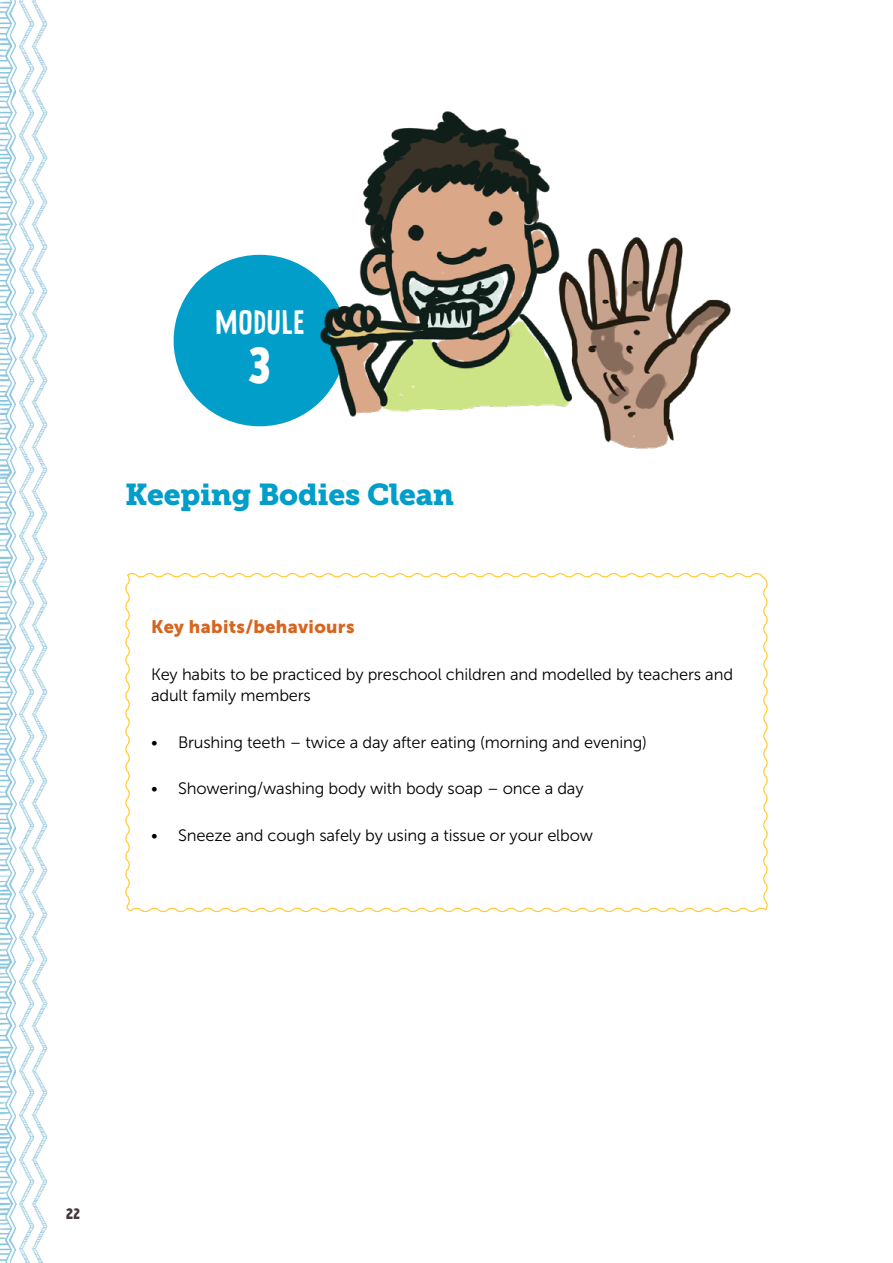
<style>
.page{position:relative;width:893px;height:1263px;background:#fff}
.page>*{position:absolute;margin:0;border:0;box-sizing:border-box;transform-origin:0 0}
.t1{font:700 45px "Prater Sans Pro";color:#fff}
.t2{font:30px "Museo Slab 900";letter-spacing:-.01em;color:#009ec9}
.t3{font:30px "Prater Sans OT";letter-spacing:.015em;color:#fff}
.t4{font:18px "Museo Sans 900";letter-spacing:.02em;color:#d8651f}
.t5{font:16.5px/21px "Museo Sans 300";letter-spacing:-.01em;color:#000}
.t6{font:700 13.5px "Prater Sans Pro";color:#463738}
</style>
<div class="page">
<div style="left:174px;top:255px;width:172px;height:171px;background:#009ec9;border-radius:50%"></div>
<svg style="left:125px;top:573px;width:643px;height:340px"></svg>
<img style="left:298px;top:111px;width:252px;height:307px">
<img style="left:516px;top:211px;width:215px;height:238px">
<img style="left:0;top:0;width:48px;height:1263px">
<h2 class="t3" style="left:215px;top:303px;width:91px">MODULE</h2>
<h1 class="t1" style="left:248px;top:332px;width:25px">3</h1>
<h2 class="t2" style="left:125px;top:477px;width:330px">Keeping Bodies Clean</h2>
<p class="t4" style="left:151px;top:617px;width:205px">Key habits/behaviours</p>
<p class="t5" style="left:151px;top:664px;width:583px">Key habits to be practiced by preschool children and modelled by teachers and adult family members</p>
<p class="t5" style="left:151px;top:731px;width:497px">• Brushing teeth – twice a day after eating (morning and evening)</p>
<p class="t5" style="left:151px;top:778px;width:434px">• Showering/washing body with body soap – once a day</p>
<p class="t5" style="left:151px;top:824px;width:443px">• Sneeze and cough safely by using a tissue or your elbow</p>
<p class="t6" style="left:66px;top:1203px;width:16px">22</p>
</div>
